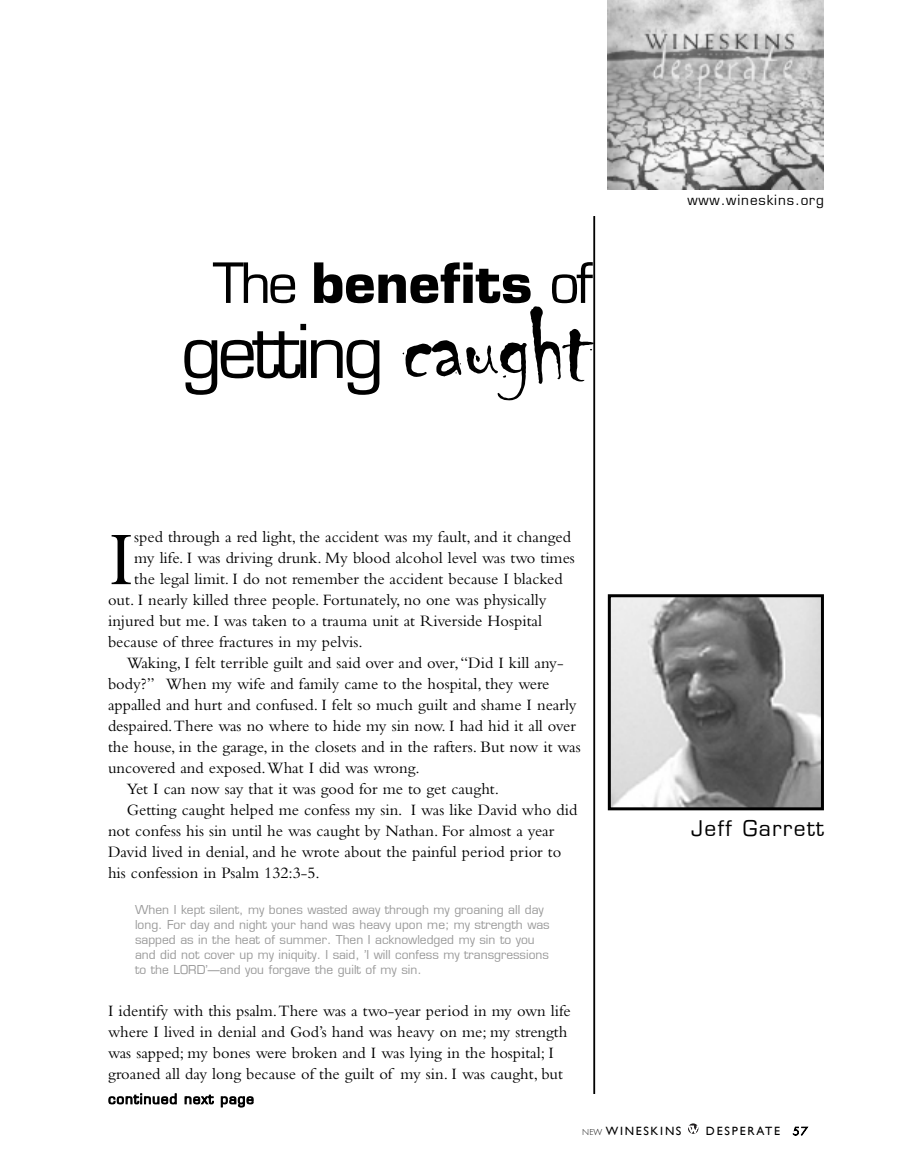
<style>
.page{position:relative;width:905px;height:1175px;background:#fff}
.page>*{position:absolute;margin:0;border:0;box-sizing:border-box;transform-origin:0 0}
.t1{font:78.9px "Bembo";color:#000}
.t2{font:72px "Eurostile";letter-spacing:-.07em;color:#000}
.t3{font:700 54px "Eurostile";color:#000}
.t4{font:21px "Eurostile";letter-spacing:.07em;color:#000}
.t5{font:16.5px/21px "Bembo";color:#000}
.t6{font:13.5px "Eurostile";letter-spacing:.07em;color:#000}
.t7{font:12px/15px "Eurostile";color:#999}
.t8{font:12px "Gill Sans";letter-spacing:.15em;color:#000}
.s1{font-weight:400}
.s2{font-family:"Chiller";font-size:108px}
.s3{font-family:"Futura T Ligh";font-size:9px}
.s4{font-family:"Futura T Ligh"}
</style>
<div class="page">
<hr style="left:593px;top:216px;width:2px;height:878px;background:#000">
<svg style="left:688px;top:1123px;width:10px;height:10px"></svg>
<svg style="left:688px;top:1125px;width:11px;height:9px"></svg>
<img style="left:607px;top:0;width:216px;height:189px">
<img style="left:612px;top:598px;width:208px;height:208px">
<div style="left:608px;top:594px;width:216px;height:216px;border:3px solid #000"></div>
<h3 class="t3" style="left:212px;top:250px;width:381px"><span class="s1">The</span> benefits <span class="s1">of</span></h3>
<h2 class="t2" style="left:181px;top:308px;width:413px">getting <span class="s2">caught</span></h2>
<h1 class="t1" style="left:108px;top:532px;width:28px">I</h1>
<p class="t5" style="left:134px;top:528px;width:438px">sped through a red light, the accident was my fault, and it changed</p>
<p class="t5" style="left:134px;top:549px;width:442px">my life. I was driving drunk. My blood alcohol level was two times</p>
<p class="t5" style="left:134px;top:570px;width:430px">the legal limit. I do not remember the accident because I blacked</p>
<p class="t5" style="left:108px;top:591px;width:440px">out. I nearly killed three people. Fortunately, no one was physically</p>
<p class="t5" style="left:108px;top:612px;width:435px">injured but me. I was taken to a trauma unit at Riverside Hospital</p>
<p class="t5" style="left:108px;top:633px;width:256px">because of three fractures in my pelvis.</p>
<p class="t5" style="left:127px;top:654px;width:438px">Waking, I felt terrible guilt and said over and over,“Did I kill any-</p>
<p class="t5" style="left:108px;top:675px;width:443px">body?” When my wife and family came to the hospital, they were</p>
<p class="t5" style="left:108px;top:696px;width:470px">appalled and hurt and confused. I felt so much guilt and shame I nearly</p>
<p class="t5" style="left:108px;top:717px;width:469px">despaired.There was no where to hide my sin now. I had hid it all over</p>
<p class="t5" style="left:108px;top:738px;width:474px">the house, in the garage, in the closets and in the rafters. But now it was</p>
<p class="t5" style="left:108px;top:759px;width:313px">uncovered and exposed.What I did was wrong.</p>
<p class="t5" style="left:127px;top:780px;width:373px">Yet I can now say that it was good for me to get caught.</p>
<p class="t5" style="left:127px;top:801px;width:452px">Getting caught helped me confess my sin. I was like David who did</p>
<p class="t5" style="left:108px;top:822px;width:448px">not confess his sin until he was caught by Nathan. For almost a year</p>
<p class="t5" style="left:108px;top:843px;width:454px">David lived in denial, and he wrote about the painful period prior to</p>
<p class="t5" style="left:108px;top:864px;width:213px">his confession in Psalm 132:3-5.</p>
<p class="t7" style="left:135px;top:902px;width:416px">When I kept silent, my bones wasted away through my groaning all day long. For day and night your hand was heavy upon me; my strength was sapped as in the heat of summer. Then I acknowledged my sin to you and did not cover up my iniquity. I said, ’I will confess my transgressions to the LORD’—and you forgave the guilt of my sin.</p>
<p class="t5" style="left:108px;top:1002px;width:464px">I identify with this psalm.There was a two-year period in my own life where I lived in denial and God’s hand was heavy on me; my strength was sapped; my bones were broken and I was lying in the hospital; I groaned all day long because of the guilt of my sin. I was caught, but</p>
<p class="t6" style="left:108px;top:1090px;width:147px">continued next page</p>
<p class="t6" style="left:687px;top:192px;width:138px">www.wineskins.org</p>
<p class="t4" style="left:691px;top:816px;width:134px">Jeff Garrett</p>
<p class="t8" style="left:582px;top:1124px;width:100px"><span class="s3">NEW</span> WINESKINS</p>
<p class="t8" style="left:706px;top:1124px;width:103px">DESPERATE <span class="s4">57</span></p>
</div>
